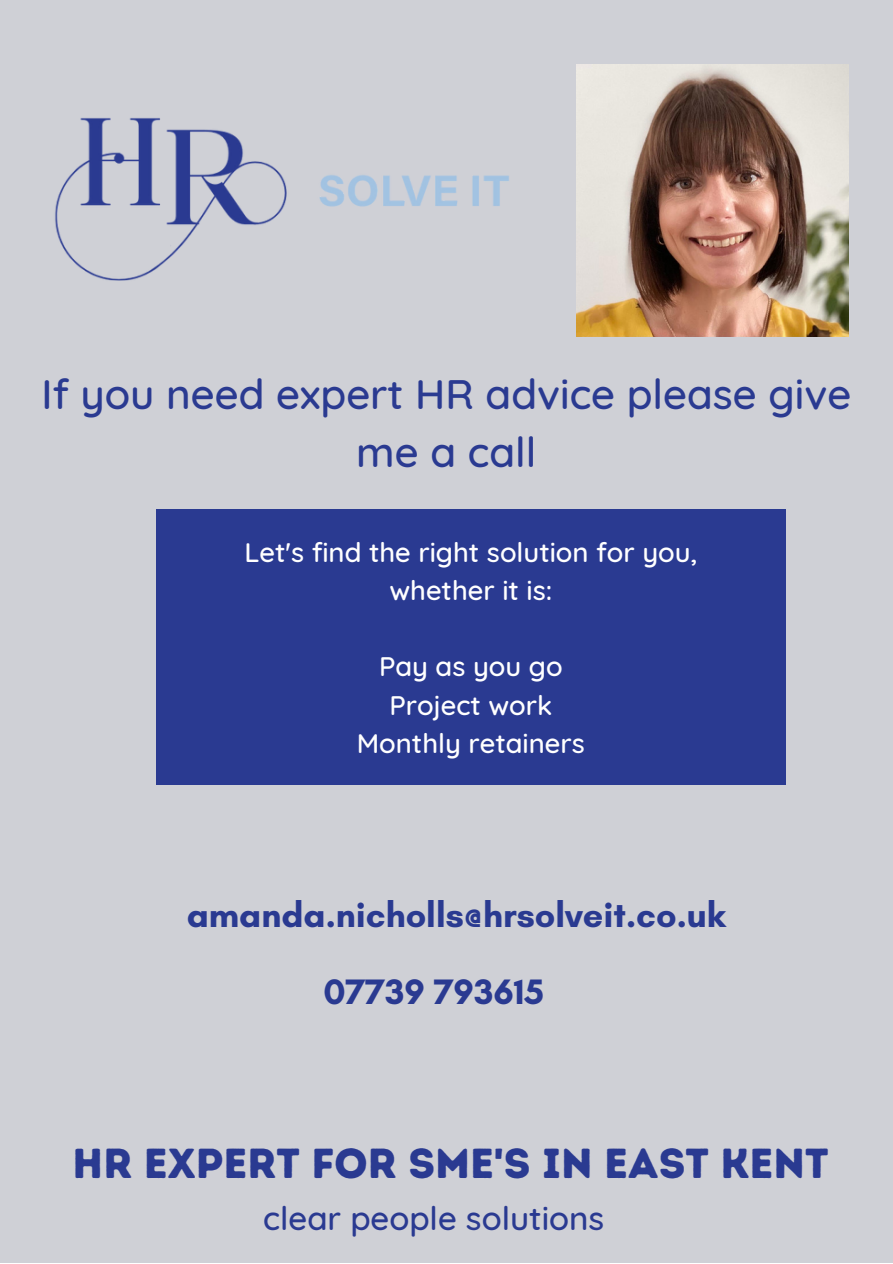
<style>
.page{position:relative;width:893px;height:1264px;background:#fff}
.page>*{position:absolute;margin:0;border:0;box-sizing:border-box;transform-origin:0 0}
.t1{font:500 42px/58.5px "Quicksand";color:#2a3a91;text-align:center}
.t2{font:42px "Intro Rust Base";color:#2a3a91}
.t3{font:700 36px/77.6px "Glacial Indifference";color:#2a3a91}
.t4{font:500 33px "Quicksand";color:#2a3a91}
.t5{font:500 27.3px/38.2px "Quicksand";color:#fff;text-align:center}
</style>
<div class="page">
<div style="left:0;top:0;width:892px;height:1262px;background:#cfd0d6"></div>
<img style="left:576px;top:65px;width:272px;height:272px">
<div style="left:156px;top:509px;width:629px;height:275px;background:#2a3a91"></div>
<img style="left:55px;top:118px;width:454px;height:163px">
<h1 class="t1" style="left:41px;top:364px;width:811px">If you need expert HR advice please give me a call</h1>
<p class="t5" style="left:244px;top:532px;width:454px">Let's find the right solution for you, whether it is:</p>
<p class="t5" style="left:357px;top:647px;width:230px">Pay as you go<br>Project work<br>Monthly retainers</p>
<h2 class="t3" style="left:323px;top:875px;width:404px;text-indent:-137px">amanda.nicholls@hrsolveit.co.uk<br>07739 793615</h2>
<h1 class="t2" style="left:73px;top:1137px;width:757px">HR EXPERT FOR SME'S IN EAST KENT</h1>
<p class="t4" style="left:263px;top:1196px;width:342px">clear people solutions</p>
</div>
